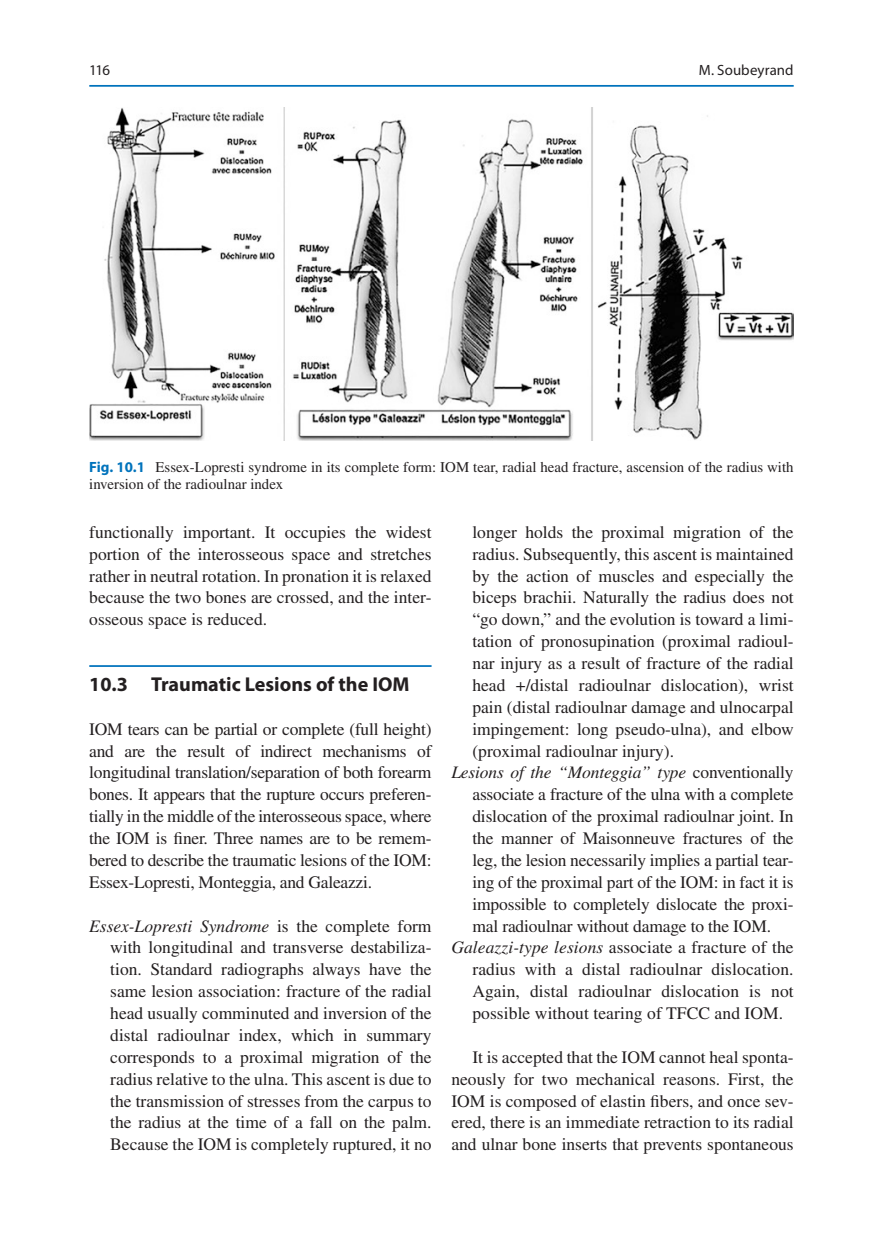
<style>
.page{position:relative;width:883px;height:1260px;background:#fff}
.page>*{position:absolute;margin:0;border:0;box-sizing:border-box;transform-origin:0 0}
.t1{font:700 20.12px "Myriad Pro";color:#231f20}
.t2{font:17.5px/21.9px "Times LT Std";color:#231f20;text-align:justify}
.t3{font:italic 17.5px "Times LT Std";letter-spacing:-.01em;color:#231f20}
.t4{font:14.88px/17.5px "Times LT Std";color:#231f20}
.t5{font:14.88px "Myriad Pro Regular 2";letter-spacing:.01em;color:#231f20}
.t6{font:14.88px "Myriad Pro";color:#231f20}
.s1{font-family:"Myriad Pro";font-weight:700;color:#0073bc}
.s2{font-style:normal}
.s3{font-style:italic}
</style>
<div class="page">
<img style="left:89px;top:107px;width:704px;height:333px">
<hr style="left:89px;top:665px;width:343px;height:2px;background:#0073bc">
<hr style="left:89px;top:85px;width:705px;height:2px;background:#0073bc">
<p class="t6" style="left:89px;top:61px;width:22px">116</p>
<p class="t5" style="left:699px;top:61px;width:96px">M. Soubeyrand</p>
<p class="t4" style="left:89px;top:458px;width:706px"><span class="s1">Fig. 10.1</span> Essex-Lopresti syndrome in its complete form: IOM tear, radial head fracture, ascension of the radius with inversion of the radioulnar index</p>
<p class="t2" style="left:89px;top:521px;width:344px">functionally important. It occupies the widest portion of the interosseous space and stretches rather in neutral rotation. In pronation it is relaxed because the two bones are crossed, and the inter&shy;osseous space is reduced.</p>
<p class="t2" style="left:472px;top:521px;width:323px">longer holds the proximal migration of the</p>
<p class="t2" style="left:472px;top:543px;width:323px">radius. Subsequently, this ascent is maintained</p>
<p class="t2" style="left:472px;top:565px;width:323px">by the action of muscles and especially the</p>
<p class="t2" style="left:472px;top:587px;width:323px">biceps brachii. Naturally the radius does not</p>
<p class="t2" style="left:472px;top:608px;width:323px">“go down,” and the evolution is toward a limi-</p>
<p class="t2" style="left:472px;top:630px;width:323px">tation of pronosupination (proximal radioul-</p>
<p class="t2" style="left:472px;top:652px;width:323px">nar injury as a result of fracture of the radial</p>
<p class="t2" style="left:472px;top:674px;width:323px">head +/distal radioulnar dislocation), wrist</p>
<p class="t2" style="left:472px;top:696px;width:323px">pain (distal radioulnar damage and ulnocarpal</p>
<p class="t2" style="left:472px;top:718px;width:323px">impingement: long pseudo-ulna), and elbow</p>
<p class="t2" style="left:472px;top:740px;width:203px">(proximal radioulnar injury).</p>
<p class="t3" style="left:451px;top:763px;width:344px">Lesions of the “Monteggia” type <span class="s2">conventionally</span></p>
<p class="t2" style="left:472px;top:783px;width:323px">associate a fracture of the ulna with a complete</p>
<p class="t2" style="left:472px;top:805px;width:323px">dislocation of the proximal radioulnar joint. In</p>
<p class="t2" style="left:472px;top:827px;width:323px">the manner of Maisonneuve fractures of the</p>
<p class="t2" style="left:472px;top:849px;width:323px">leg, the lesion necessarily implies a partial tear-</p>
<p class="t2" style="left:472px;top:871px;width:323px">ing of the proximal part of the IOM: in fact it is</p>
<p class="t2" style="left:472px;top:893px;width:323px">impossible to completely dislocate the proxi-</p>
<p class="t2" style="left:472px;top:915px;width:300px">mal radioulnar without damage to the IOM.</p>
<p class="t2" style="left:451px;top:937px;width:344px"><span class="s3">Galeazzi-type lesions</span> associate a fracture of the</p>
<p class="t2" style="left:472px;top:958px;width:323px">radius with a distal radioulnar dislocation.</p>
<p class="t2" style="left:472px;top:980px;width:323px">Again, distal radioulnar dislocation is not</p>
<p class="t2" style="left:472px;top:1002px;width:312px">possible without tearing of TFCC and IOM.</p>
<p class="t2" style="left:451px;top:1046px;width:344px;text-indent:21px">It is accepted that the IOM cannot heal sponta&shy;neously for two mechanical reasons. First, the IOM is composed of elastin fibers, and once sev&shy;ered, there is an immediate retraction to its radial and ulnar bone inserts that prevents spontaneous</p>
<p class="t1" style="left:89px;top:671px;width:322px">10.3 Traumatic Lesions of the IOM</p>
<p class="t2" style="left:89px;top:718px;width:344px">IOM tears can be partial or complete (full height) and are the result of indirect mechanisms of longitudinal translation/separation of both forearm bones. It appears that the rupture occurs preferen&shy;tially in the middle of the interosseous space, where the IOM is finer. Three names are to be remem&shy;bered to describe the traumatic lesions of the IOM:<br>Essex-Lopresti, Monteggia, and Galeazzi.</p>
<p class="t2" style="left:110px;top:915px;width:323px;text-indent:-21px"><span class="s3">Essex-Lopresti Syndrome</span> is the complete form with longitudinal and transverse destabiliza&shy;tion. Standard radiographs always have the same lesion association: fracture of the radial head usually comminuted and inversion of the distal radioulnar index, which in summary corresponds to a proximal migration of the radius relative to the ulna. This ascent is due to the transmission of stresses from the carpus to the radius at the time of a fall on the palm.<br>Because the IOM is completely ruptured, it no</p>
</div>
